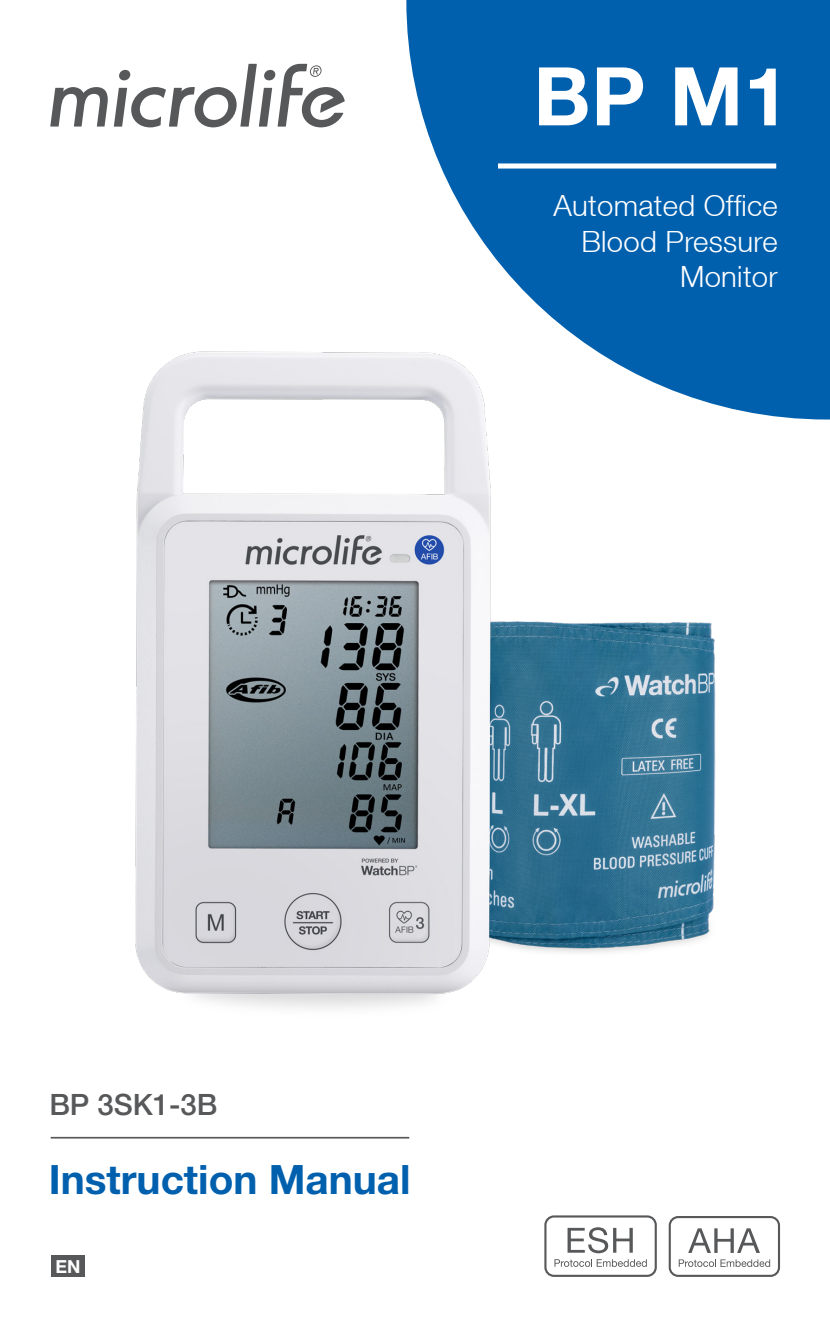
<style>
.page{position:relative;width:830px;height:1340px;background:#fff}
.page>*{position:absolute;margin:0;border:0;box-sizing:border-box;transform-origin:0 0}
.t1{font:700 81px "Helvetica Neue LT Std";color:#fff}
.t2{font:700 40.5px "Helvetica Neue LT Std";color:#0160ae}
.t3{font:300 29.25px "Helvetica Neue LT";letter-spacing:.01em;color:#fff}
.无段落样式{font:500 29.25px "Helvetica Neue LT";color:#57585a}
.t4{font:700 18px "Helvetica Neue LT Std";color:#fff}
</style>
<div class="page">
<svg style="left:406px;top:0;width:423px;height:419px;fill:#0160ae"></svg>
<svg style="left:50px;top:87px;width:58px;height:39px"></svg>
<svg style="left:114px;top:64px;width:230px;height:63px"></svg>
<div style="left:51px;top:1255px;width:34px;height:21px;background:#57585a"></div>
<div style="left:497px;top:163px;width:278px;height:5px;background:#fff"></div>
<svg style="left:554px;top:1259px;width:92px;height:7px"></svg>
<div style="left:544px;top:1215px;width:112px;height:61px;border:2px solid #57585a;border-radius:9px"></div>
<svg style="left:567px;top:1227px;width:65px;height:26px"></svg>
<svg style="left:678px;top:1259px;width:91px;height:7px"></svg>
<div style="left:668px;top:1215px;width:111px;height:61px;border:2px solid #57585a;border-radius:8px"></div>
<svg style="left:688px;top:1228px;width:71px;height:24px"></svg>
<hr style="left:51px;top:1136px;width:358px;height:2px;background:#57585a">
<img style="left:556px;top:622px;width:160px;height:331px">
<img style="left:135px;top:314px;width:421px;height:694px">
<p class="t1" style="left:533px;top:46px;width:257px">BP M1</p>
<p class="t3" style="left:553px;top:188px;width:226px">Automated Office</p>
<p class="t3" style="left:581px;top:223px;width:198px">Blood Pressure</p>
<p class="t3" style="left:679px;top:258px;width:99px">Monitor</p>
<p class="无段落样式" style="left:49px;top:1087px;width:169px">BP 3SK1-3B</p>
<p class="t2" style="left:49px;top:1154px;width:363px">Instruction Manual</p>
<p class="t4" style="left:55px;top:1254px;width:27px">EN</p>
</div>
